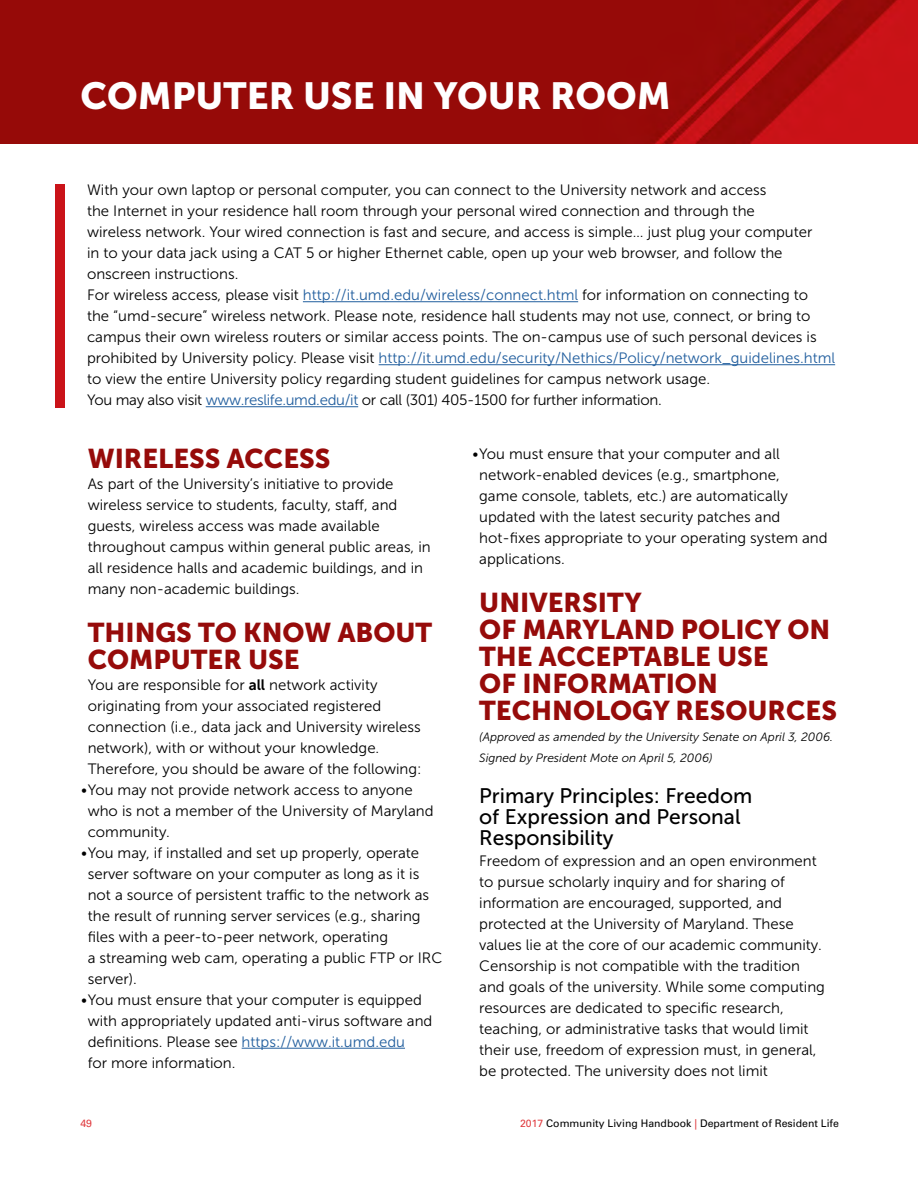
<style>
.page{position:relative;width:918px;height:1188px;background:#fff}
.page>*{position:absolute;margin:0;border:0;box-sizing:border-box;transform-origin:0 0}
.t1{font:37.5px "Museo Sans 900";color:#fff}
.t2{font:27px/27px "Museo Sans 900";color:#960b0a}
.t3{font:21px/21px "Museo Sans 500";color:#000}
.t4{font:15px/21px "Museo Sans 300";color:#000}
.t5{font:italic 12px/21px "Museo Sans 300";color:#000}
.t6{font:10.5px "Univers";color:#000}
.t7{font:10.5px "Univers";color:#e03a3e}
.s1{color:#215e9e}
.s2{font-family:"Museo Sans 700"}
.s3{color:#e03a3e}
</style>
<div class="page">
<img style="left:0;top:0;width:918px;height:143px">
<hr style="left:303px;top:301px;width:275px;height:1px;background:#215e9e">
<hr style="left:379px;top:364px;width:456px;height:1px;background:#215e9e">
<hr style="left:206px;top:406px;width:152px;height:1px;background:#215e9e">
<hr style="left:242px;top:1048px;width:163px;height:1px;background:#215e9e">
<div style="left:55px;top:184px;width:10px;height:223px;background:#ca1319"></div>
<h1 class="t1" style="left:80px;top:75px;width:592px">COMPUTER USE IN YOUR ROOM</h1>
<p class="t4" style="left:87px;top:180px;width:750px">With your own laptop or personal computer, you can connect to the University network and access<br>the Internet in your residence hall room through your personal wired connection and through the<br>wireless network. Your wired connection is fast and secure, and access is simple… just plug your computer<br>in to your data jack using a CAT 5 or higher Ethernet cable, open up your web browser, and follow the onscreen instructions.<br>For wireless access, please visit <span class="s1">http://it.umd.edu/wireless/connect.html</span> for information on connecting to<br>the “umd-secure” wireless network. Please note, residence hall students may not use, connect, or bring to campus their own wireless routers or similar access points. The on-campus use of such personal devices is prohibited by University policy. Please visit <span class="s1">http://it.umd.edu/security/Nethics/Policy/network_guidelines.html </span>to view the entire University policy regarding student guidelines for campus network usage.<br>You may also visit <span class="s1">www.reslife.umd.edu/it</span> or call (301) 405-1500 for further information.</p>
<h2 class="t2" style="left:88px;top:445px;width:244px">WIRELESS ACCESS</h2>
<p class="t4" style="left:88px;top:474px;width:344px">As part of the University’s initiative to provide wireless service to students, faculty, staff, and guests, wireless access was made available throughout campus within general public areas, in all residence halls and academic buildings, and in many non-academic buildings.</p>
<h2 class="t2" style="left:88px;top:619px;width:346px">THINGS TO KNOW ABOUT<br>COMPUTER USE</h2>
<p class="t4" style="left:88px;top:674px;width:335px">You are responsible for <span class="s2">all</span> network activity originating from your associated registered connection (i.e., data jack and University wireless network), with or without your knowledge.<br>Therefore, you should be aware of the following:</p>
<p class="t4" style="left:88px;top:779px;width:347px;text-indent:-7px">•You may not provide network access to anyone who is not a member of the University of Maryland community.</p>
<p class="t4" style="left:88px;top:842px;width:356px;text-indent:-7px">•You may, if installed and set up properly, operate server software on your computer as long as it is not a source of persistent traffic to the network as the result of running server services (e.g., sharing files with a peer-to-peer network, operating<br>a streaming web cam, operating a public FTP or IRC server).</p>
<p class="t4" style="left:88px;top:989px;width:346px;text-indent:-7px">•You must ensure that your computer is equipped with appropriately updated anti-virus software and definitions. Please see <span class="s1">https://www.it.umd.edu<br></span>for more information.</p>
<p class="t4" style="left:479px;top:444px;width:350px;text-indent:-7px">•You must ensure that your computer and all network-enabled devices (e.g., smartphone,<br>game console, tablets, etc.) are automatically updated with the latest security patches and hot-fixes appropriate to your operating system and applications.</p>
<h2 class="t2" style="left:479px;top:589px;width:359px">UNIVERSITY<br>OF MARYLAND POLICY ON<br>THE ACCEPTABLE USE<br>OF INFORMATION<br>TECHNOLOGY RESOURCES</h2>
<p class="t5" style="left:479px;top:726px;width:355px">(Approved as amended by the University Senate on April 3, 2006.<br>Signed by President Mote on April 5, 2006)</p>
<h3 class="t3" style="left:479px;top:785px;width:275px">Primary Principles: Freedom of Expression and Personal<br>Responsibility</h3>
<p class="t4" style="left:479px;top:850px;width:347px">Freedom of expression and an open environment to pursue scholarly inquiry and for sharing of information are encouraged, supported, and protected at the University of Maryland. These values lie at the core of our academic community.<br>Censorship is not compatible with the tradition and goals of the university. While some computing resources are dedicated to specific research, teaching, or administrative tasks that would limit their use, freedom of expression must, in general, be protected. The university does not limit</p>
<p class="t7" style="left:80px;top:1117px;width:13px">49</p>
<p class="t6" style="left:520px;top:1117px;width:320px"><span class="s3">2017</span> Community Living Handbook <span class="s3">|</span> Department of Resident Life</p>
</div>
